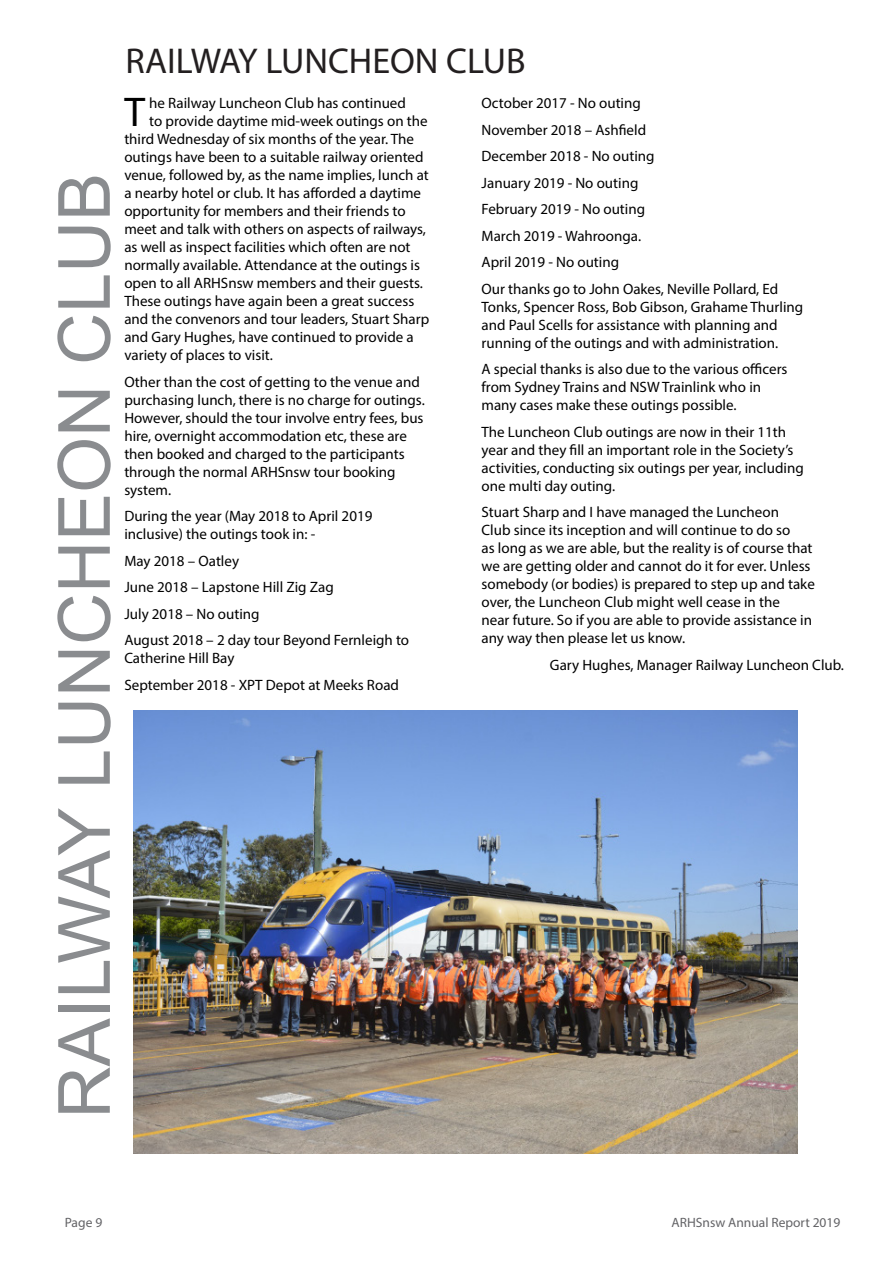
<style>
.page{position:relative;width:893px;height:1263px;background:#fff}
.page>*{position:absolute;margin:0;border:0;box-sizing:border-box;transform-origin:0 0}
.t1{font:72px "Arial";color:#8a8c8f}
.t2{font:41.7px "Myriad Pro";color:#000}
.t3{font:36px "Myriad Pro";color:#231f20}
.t4{font:15px/18px "Myriad Pro";color:#000}
.t5{font:13.5px "Myriad Pro";color:#636366}
</style>
<div class="page">
<img style="left:134px;top:711px;width:663px;height:442px">
<p class="t1" style="left:35px;top:1118px;width:947px;rotate:-90deg">RAILWAY LUNCHEON CLUB</p>
<p class="t3" style="left:126px;top:39px;width:401px">RAILWAY LUNCHEON CLUB</p>
<p class="t2" style="left:124px;top:86px;width:22px">T</p>
<p class="t4" style="left:149px;top:94px;width:258px">he Railway Luncheon Club has continued</p>
<p class="t4" style="left:149px;top:112px;width:280px">to provide daytime mid-week outings on the</p>
<p class="t4" style="left:124px;top:130px;width:291px">third Wednesday of six months of the year. The</p>
<p class="t4" style="left:124px;top:148px;width:301px">outings have been to a suitable railway oriented</p>
<p class="t4" style="left:124px;top:166px;width:306px">venue, followed by, as the name implies, lunch at</p>
<p class="t4" style="left:124px;top:184px;width:298px">a nearby hotel or club. It has afforded a daytime</p>
<p class="t4" style="left:124px;top:202px;width:283px">opportunity for members and their friends to</p>
<p class="t4" style="left:124px;top:220px;width:303px">meet and talk with others on aspects of railways,</p>
<p class="t4" style="left:124px;top:238px;width:288px">as well as inspect facilities which often are not</p>
<p class="t4" style="left:124px;top:256px;width:297px">normally available. Attendance at the outings is</p>
<p class="t4" style="left:124px;top:274px;width:300px">open to all ARHSnsw members and their guests.</p>
<p class="t4" style="left:124px;top:292px;width:291px">These outings have again been a great success</p>
<p class="t4" style="left:124px;top:310px;width:306px">and the convenors and tour leaders, Stuart Sharp</p>
<p class="t4" style="left:124px;top:328px;width:291px">and Gary Hughes, have continued to provide a</p>
<p class="t4" style="left:124px;top:346px;width:150px">variety of places to visit.</p>
<p class="t4" style="left:124px;top:372px;width:302px">Other than the cost of getting to the venue and purchasing lunch, there is no charge for outings.<br>However, should the tour involve entry fees, bus hire, overnight accommodation etc, these are then booked and charged to the participants through the normal ARHSnsw tour booking system.</p>
<p class="t4" style="left:124px;top:507px;width:250px">During the year (May 2018 to April 2019 inclusive) the outings took in: -</p>
<p class="t4" style="left:124px;top:551px;width:116px">May 2018 – Oatley</p>
<p class="t4" style="left:124px;top:578px;width:211px">June 2018 – Lapstone Hill Zig Zag</p>
<p class="t4" style="left:124px;top:604px;width:137px">July 2018 – No outing</p>
<p class="t4" style="left:124px;top:631px;width:286px">August 2018 – 2 day tour Beyond Fernleigh to<br>Catherine Hill Bay</p>
<p class="t4" style="left:124px;top:675px;width:276px">September 2018 - XPT Depot at Meeks Road</p>
<p class="t4" style="left:482px;top:94px;width:161px">October 2017 - No outing</p>
<p class="t4" style="left:482px;top:120px;width:166px">November 2018 – Ashfield</p>
<p class="t4" style="left:482px;top:147px;width:175px">December 2018 - No outing</p>
<p class="t4" style="left:482px;top:173px;width:158px">January 2019 - No outing</p>
<p class="t4" style="left:482px;top:200px;width:165px">February 2019 - No outing</p>
<p class="t4" style="left:482px;top:226px;width:161px">March 2019 - Wahroonga.</p>
<p class="t4" style="left:482px;top:253px;width:139px">April 2019 - No outing</p>
<p class="t4" style="left:482px;top:279px;width:323px">Our thanks go to John Oakes, Neville Pollard, Ed Tonks, Spencer Ross, Bob Gibson, Grahame Thurling and Paul Scells for assistance with planning and running of the outings and with administration.</p>
<p class="t4" style="left:482px;top:360px;width:307px">A special thanks is also due to the various officers from Sydney Trains and NSW Trainlink who in many cases make these outings possible.</p>
<p class="t4" style="left:482px;top:422px;width:324px">The Luncheon Club outings are now in their 11th year and they fill an important role in the Society’s activities, conducting six outings per year, including one multi day outing.</p>
<p class="t4" style="left:482px;top:503px;width:335px">Stuart Sharp and I have managed the Luncheon<br>Club since its inception and will continue to do so<br>as long as we are able, but the reality is of course that we are getting older and cannot do it for ever. Unless somebody (or bodies) is prepared to step up and take over, the Luncheon Club might well cease in the<br>near future. So if you are able to provide assistance in any way then please let us know.</p>
<p class="t4" style="left:550px;top:655px;width:296px">Gary Hughes, Manager Railway Luncheon Club.</p>
<p class="t5" style="left:65px;top:1214px;width:39px">Page 9</p>
<p class="t5" style="left:672px;top:1214px;width:170px">ARHSnsw Annual Report 2019</p>
</div>
